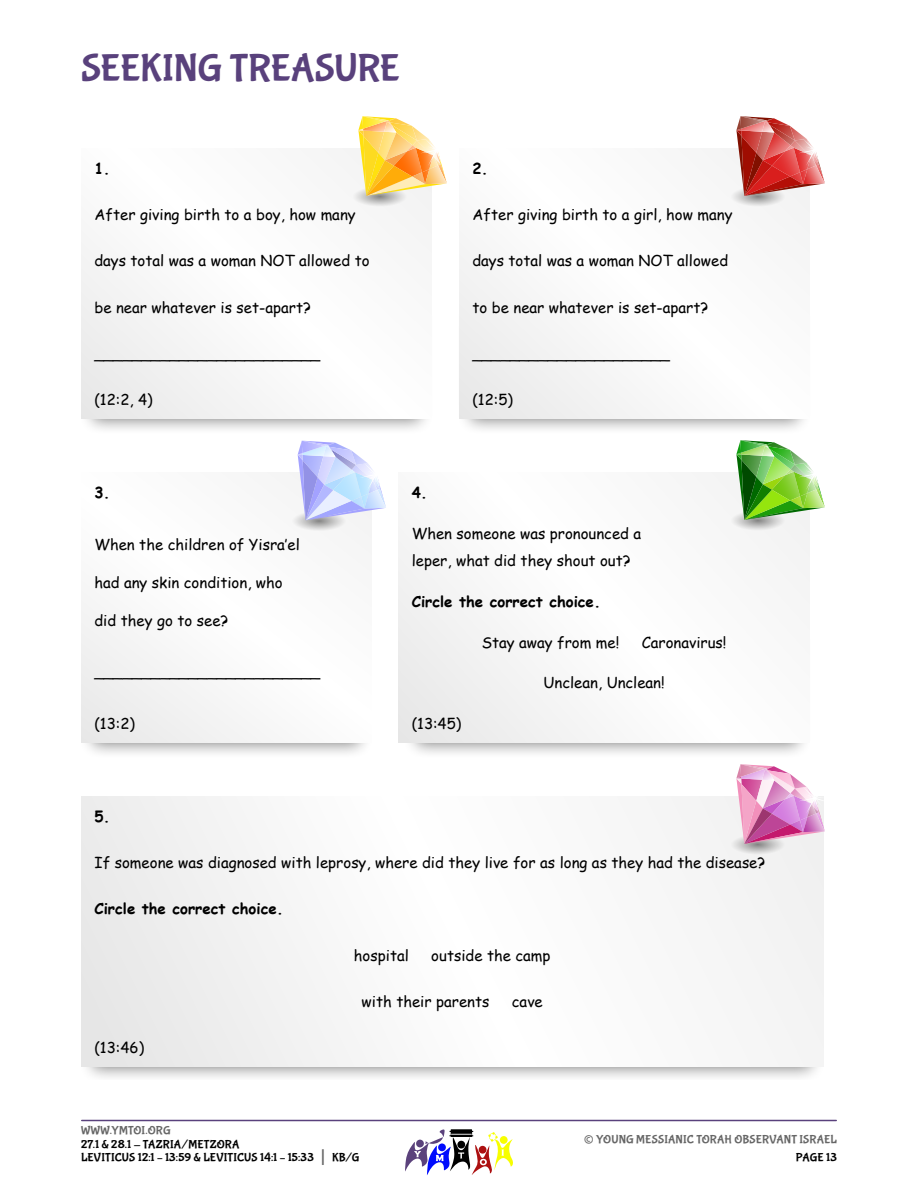
<style>
.page{position:relative;width:918px;height:1188px;background:#fff}
.page>*{position:absolute;margin:0;border:0;box-sizing:border-box;transform-origin:0 0}
.Heading{font:39px "Bubblegum Sans";letter-spacing:-.01em;color:#59417c}
.t1{font:27px "Bubblegum Sans";color:#666}
.t2{font:15px/27.3px "Comic Sans MS";color:#000}
.t3{font:700 15px "Comic Sans MS";color:#000}
.t4{font:12px/13.5px "Bubblegum Sans";letter-spacing:.015em;color:#000}
.t5{font:12px "Bubblegum Sans";letter-spacing:.01em;color:#666}
.s1{font-size:21px;color:#666}
</style>
<div class="page">
<hr style="left:82px;top:1120px;width:754px;height:1px;background:#59417c">
<svg style="left:405px;top:1129px;width:108px;height:46px"></svg>
<div style="left:81px;top:297px;width:353px;height:138px;background:#000;opacity:.5"></div>
<div style="left:81px;top:621px;width:292px;height:138px;background:#000;opacity:.5"></div>
<div style="left:81px;top:945px;width:745px;height:135px;background:#000;opacity:.5"></div>
<div style="left:457px;top:297px;width:355px;height:138px;background:#000;opacity:.5"></div>
<div style="left:403px;top:621px;width:409px;height:138px;background:#000;opacity:.5"></div>
<div style="left:81px;top:148px;width:351px;height:270px;background:#fafafa"></div>
<div style="left:81px;top:472px;width:290px;height:270px;background:#fafafa"></div>
<div style="left:81px;top:796px;width:743px;height:270px;background:linear-gradient(to right,#f1f1f1,#fbfbfb)"></div>
<div style="left:459px;top:148px;width:351px;height:270px;background:#fafafa"></div>
<div style="left:398px;top:472px;width:412px;height:270px;background:#f9f9f9"></div>
<svg style="left:733px;top:116px;width:92px;height:90px"></svg>
<svg style="left:733px;top:440px;width:92px;height:90px"></svg>
<svg style="left:717px;top:764px;width:108px;height:91px"></svg>
<svg style="left:294px;top:441px;width:92px;height:91px"></svg>
<svg style="left:355px;top:116px;width:92px;height:90px"></svg>
<p class="Heading" style="left:81px;top:47px;width:321px">SEEKING TREASURE</p>
<p class="t3" style="left:94px;top:157px;width:11px">1</p>
<p class="t2" style="left:94px;top:201px;width:263px">After giving birth to a boy, how many</p>
<p class="t2" style="left:94px;top:247px;width:277px">days total was a woman NOT allowed to</p>
<p class="t2" style="left:94px;top:293px;width:218px">be near whatever is set-apart?</p>
<p class="t2" style="left:94px;top:339px;width:227px">________________________</p>
<p class="t2" style="left:94px;top:385px;width:60px">(12:2, 4)</p>
<p class="t3" style="left:94px;top:481px;width:11px">3</p>
<p class="t2" style="left:94px;top:530px;width:207px">When the children of Yisra’el</p>
<p class="t2" style="left:94px;top:568px;width:190px">had any skin condition, who</p>
<p class="t2" style="left:94px;top:606px;width:135px">did they go to see?</p>
<p class="t2" style="left:94px;top:658px;width:227px">________________________</p>
<p class="t2" style="left:94px;top:709px;width:42px">(13:2)</p>
<p class="t3" style="left:472px;top:157px;width:11px">2</p>
<p class="t2" style="left:472px;top:201px;width:262px">After giving birth to a girl, how many</p>
<p class="t2" style="left:472px;top:247px;width:257px">days total was a woman NOT allowed</p>
<p class="t2" style="left:472px;top:293px;width:237px">to be near whatever is set-apart?</p>
<p class="t2" style="left:472px;top:339px;width:199px">_____________________</p>
<p class="t2" style="left:472px;top:385px;width:42px">(12:5)</p>
<p class="t3" style="left:412px;top:481px;width:11px">4</p>
<p class="t2" style="left:412px;top:519px;width:231px">When someone was pronounced a leper, what did they shout out?</p>
<p class="t3" style="left:412px;top:590px;width:184px">Circle the correct choice</p>
<p class="t2" style="left:482px;top:628px;width:139px">Stay away from me!</p>
<p class="t2" style="left:642px;top:628px;width:86px">Caronavirus!</p>
<p class="t2" style="left:544px;top:669px;width:123px">Unclean, Unclean!</p>
<p class="t2" style="left:412px;top:709px;width:51px">(13:45)</p>
<p class="t3" style="left:94px;top:805px;width:11px">5</p>
<p class="t2" style="left:94px;top:849px;width:672px">If someone was diagnosed with leprosy, where did they live for as long as they had the disease?</p>
<p class="t3" style="left:94px;top:898px;width:184px">Circle the correct choice</p>
<p class="t2" style="left:354px;top:941px;width:56px">hospital</p>
<p class="t2" style="left:431px;top:941px;width:121px">outside the camp</p>
<p class="t2" style="left:362px;top:987px;width:129px">with their parents</p>
<p class="t2" style="left:512px;top:987px;width:32px">cave</p>
<p class="t2" style="left:94px;top:1033px;width:51px">(13:46)</p>
<p class="t5" style="left:81px;top:1124px;width:91px">WWW.YMTOI.ORG</p>
<p class="t4" style="left:81px;top:1138px;width:280px">27.1 &amp; 28.1 - TAZRIA/METZORA<br>LEVITICUS 12:1 – 13:59 &amp; LEVITICUS 14:1 – 15:33 <span class="s1">|</span> KB/G</p>
<h2 class="t1" style="left:584px;top:1124px;width:12px">©</h2>
<p class="t5" style="left:596px;top:1133px;width:242px">YOUNG MESSIANIC TORAH OBSERVANT ISRAEL</p>
<p class="t4" style="left:796px;top:1151px;width:43px">PAGE 13</p>
</div>
